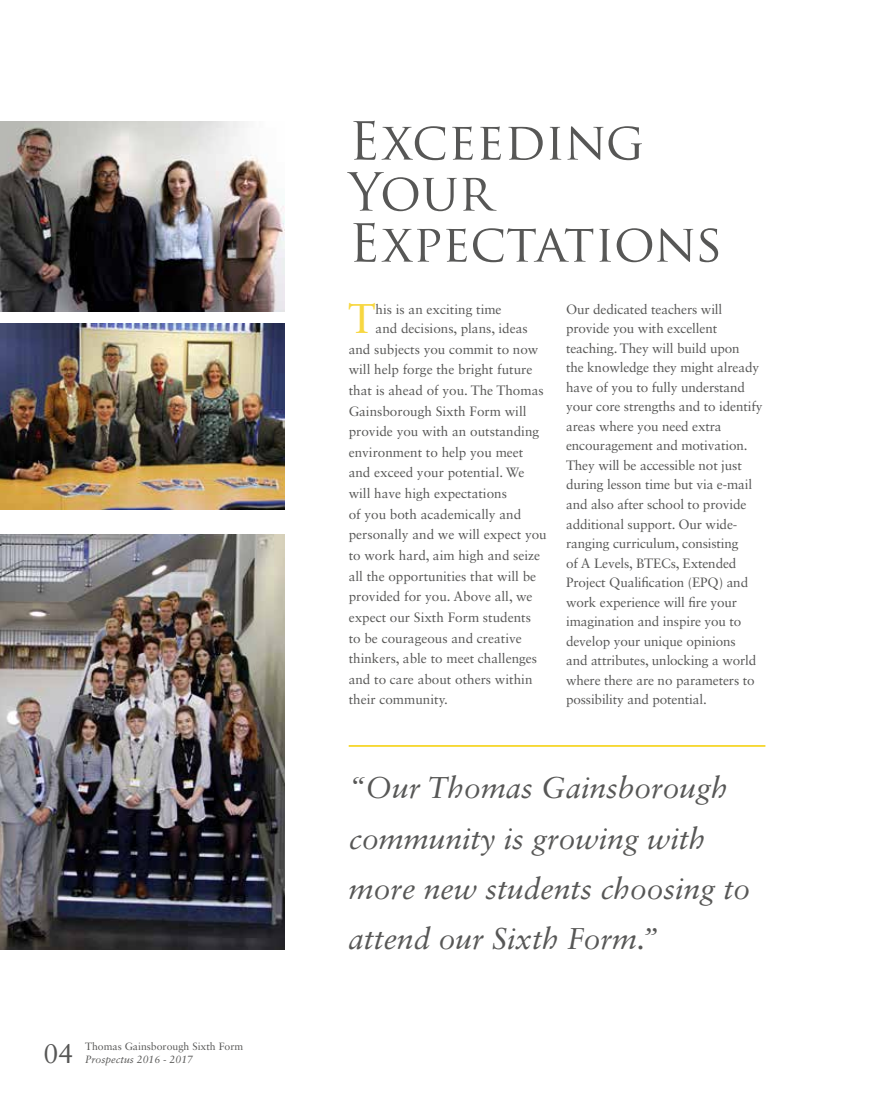
<style>
.page{position:relative;width:893px;height:1106px;background:#fff}
.page>*{position:absolute;margin:0;border:0;box-sizing:border-box;transform-origin:0 0}
.t1{font:51px/51px "Trajan Pro";letter-spacing:-.005em;color:#575756}
.t2{font:41.4px "Sabon LT Std";color:#f7d741}
.t3{font:italic 30px/50.2px "Sabon LT Std";color:#575756}
.t4{font:27px "Sabon LT Std";color:#575756}
.t5{font:13.5px/19.5px "Sabon LT Std";letter-spacing:-.01em;color:#575756}
.t6{font:10.5px "Sabon LT Std";color:#575756}
.t7{font:italic 10.5px "Sabon LT Std";color:#575756}
</style>
<div class="page">
<img style="left:0;top:121px;width:284px;height:190px">
<img style="left:0;top:324px;width:285px;height:185px">
<img style="left:0;top:534px;width:284px;height:415px">
<hr style="left:349px;top:745px;width:416px;height:1px;background:#f4cf00">
<h3 class="t4" style="left:44px;top:1037px;width:32px">04</h3>
<p class="t6" style="left:85px;top:1040px;width:160px">Thomas Gainsborough Sixth Form</p>
<p class="t7" style="left:85px;top:1053px;width:109px">Prospectus 2016 - 2017</p>
<h1 class="t1" style="left:349px;top:115px;width:376px">Exceeding<br>Your<br>Expectations</h1>
<h2 class="t2" style="left:348px;top:294px;width:29px">T</h2>
<p class="t5" style="left:376px;top:299px;width:128px">his is an exciting time</p>
<p class="t5" style="left:376px;top:318px;width:154px">and decisions, plans, ideas</p>
<p class="t5" style="left:349px;top:339px;width:191px">and subjects you commit to now</p>
<p class="t5" style="left:349px;top:360px;width:185px">will help forge the bright future</p>
<p class="t5" style="left:349px;top:380px;width:197px">that is ahead of you. The Thomas</p>
<p class="t5" style="left:349px;top:401px;width:179px">Gainsborough Sixth Form will</p>
<p class="t5" style="left:349px;top:421px;width:192px">provide you with an outstanding</p>
<p class="t5" style="left:349px;top:442px;width:176px">environment to help you meet</p>
<p class="t5" style="left:349px;top:463px;width:177px">and exceed your potential. We</p>
<p class="t5" style="left:349px;top:483px;width:160px">will have high expectations</p>
<p class="t5" style="left:349px;top:504px;width:174px">of you both academically and</p>
<p class="t5" style="left:349px;top:525px;width:200px">personally and we will expect you</p>
<p class="t5" style="left:349px;top:545px;width:193px">to work hard, aim high and seize</p>
<p class="t5" style="left:349px;top:566px;width:189px">all the opportunities that will be</p>
<p class="t5" style="left:349px;top:586px;width:185px">provided for you. Above all, we</p>
<p class="t5" style="left:349px;top:607px;width:184px">expect our Sixth Form students</p>
<p class="t5" style="left:349px;top:628px;width:175px">to be courageous and creative</p>
<p class="t5" style="left:349px;top:648px;width:190px">thinkers, able to meet challenges</p>
<p class="t5" style="left:349px;top:669px;width:185px">and to care about others within</p>
<p class="t5" style="left:349px;top:690px;width:101px">their community.</p>
<p class="t5" style="left:566px;top:299px;width:198px">Our dedicated teachers will provide you with excellent teaching. They will build upon<br>the knowledge they might already have of you to fully understand your core strengths and to identify areas where you need extra encouragement and motivation.<br>They will be accessible not just during lesson time but via e-mail and also after school to provide additional support. Our wide&shy;ranging curriculum, consisting<br>of A Levels, BTECs, Extended<br>Project Qualification (EPQ) and work experience will fire your imagination and inspire you to develop your unique opinions<br>and attributes, unlocking a world where there are no parameters to possibility and potential.</p>
<h3 class="t3" style="left:349px;top:762px;width:403px">“Our Thomas Gainsborough community is growing with more new students choosing to attend our Sixth Form.”</h3>
</div>
